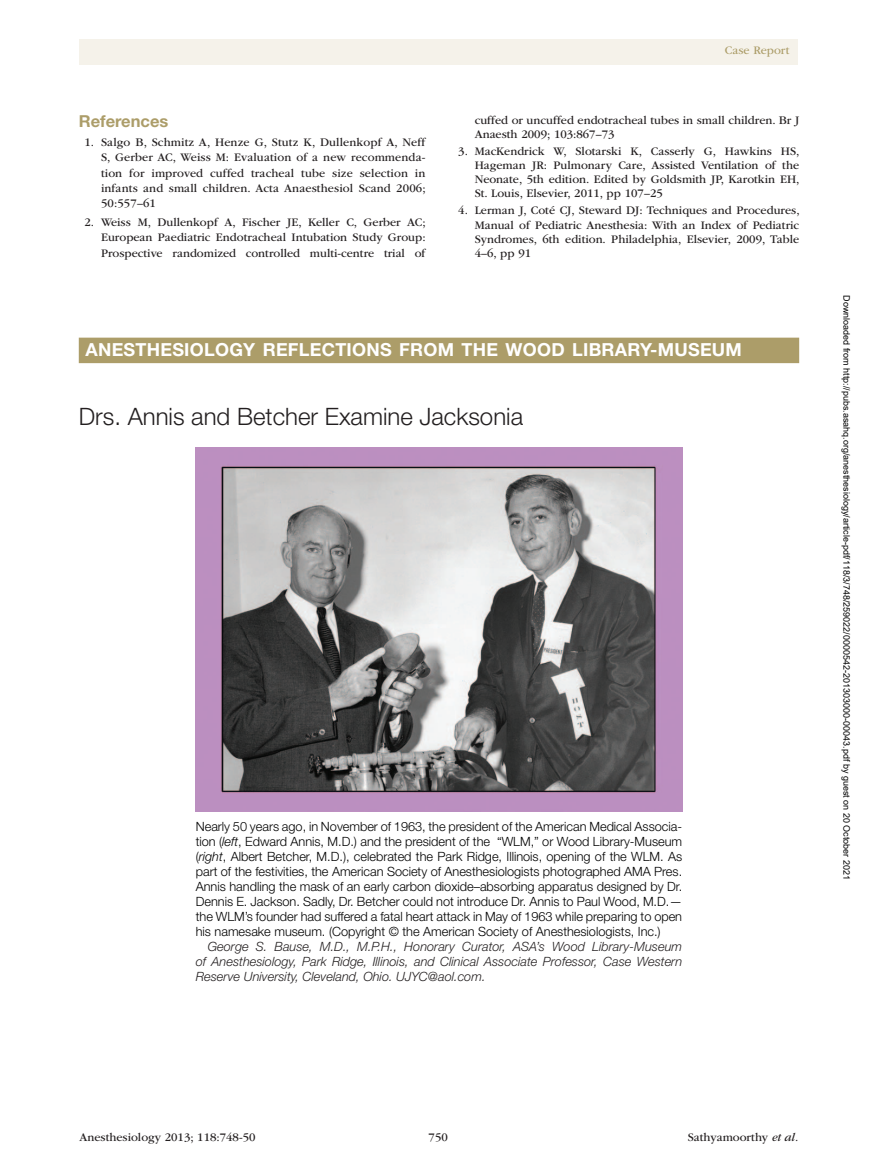
<style>
.page{position:relative;width:878px;height:1175px;background:#fff}
.page>*{position:absolute;margin:0;border:0;box-sizing:border-box;transform-origin:0 0}
.t1{font:300 24px "Helvetica Neue LT Std";color:#231f20}
.t2{font:700 18px "Helvetica Neue LT Std";letter-spacing:.015em;color:#fff}
.t3{font:700 16.5px "Helvetica Neue LT Std";color:#ac9d69}
.t4{font:300 12.75px/15px "Helvetica Neue";color:#000;text-align:justify}
.t5{font:italic 300 12.75px/15px "Helvetica Neue";color:#231f20;text-align:justify}
.t6{font:12px/14.1px "ITC Garamond Std";color:#231f20;text-align:justify}
.t7{font:12px "ITC Garamond Std";color:#ac9d69}
.t8{font:9px "Arial";color:#000}
.s1{font-style:italic}
</style>
<div class="page">
<div style="left:79px;top:39px;width:718px;height:25px;background:#f5f2ea"></div>
<img style="left:196px;top:447px;width:486px;height:364px">
<div style="left:79px;top:338px;width:720px;height:25px;background:#ac9d69"></div>
<h3 class="t3" style="left:79px;top:111px;width:91px">References</h3>
<p class="t6" style="left:101px;top:134px;width:326px;line-height:15.5px;text-indent:-16px">1. Salgo B, Schmitz A, Henze G, Stutz K, Dullenkopf A, Neff S, Gerber AC, Weiss M: Evaluation of a new recommenda&shy;tion for improved cuffed tracheal tube size selection in infants and small children. Acta Anaesthesiol Scand 2006; 50:557–61</p>
<p class="t6" style="left:101px;top:214px;width:326px;line-height:15.5px;text-indent:-16px">2. Weiss M, Dullenkopf A, Fischer JE, Keller C, Gerber AC; European Paediatric Endotracheal Intubation Study Group:<br>Prospective randomized controlled multi-centre trial of</p>
<p class="t7" style="left:724px;top:44px;width:66px">Case Report</p>
<p class="t6" style="left:474px;top:113px;width:326px">cuffed or uncuffed endotracheal tubes in small children. Br J<br>Anaesth 2009; 103:867–73</p>
<p class="t6" style="left:474px;top:144px;width:326px;text-indent:-16px">3. MacKendrick W, Slotarski K, Casserly G, Hawkins HS, Hageman JR: Pulmonary Care, Assisted Ventilation of the Neonate, 5th edition. Edited by Goldsmith JP, Karotkin EH, St. Louis, Elsevier, 2011, pp 107–25</p>
<p class="t6" style="left:474px;top:204px;width:326px;text-indent:-16px">4. Lerman J, Coté CJ, Steward DJ: Techniques and Procedures, Manual of Pediatric Anesthesia: With an Index of Pediatric Syndromes, 6th edition. Philadelphia, Elsevier, 2009, Table 4–6, pp 91</p>
<h2 class="t2" style="left:86px;top:338px;width:657px">ANESTHESIOLOGY REFLECTIONS FROM THE WOOD LIBRARY-MUSEUM</h2>
<h1 class="t1" style="left:79px;top:402px;width:446px">Drs. Annis and Betcher Examine Jacksonia</h1>
<p class="t4" style="left:196px;top:818px;width:488px">Nearly 50 years ago, in November of 1963, the president of the American Medical Associa&shy;tion (<span class="s1">left</span>, Edward Annis, M.D.) and the president of the “WLM,” or Wood Library-Museum (<span class="s1">right</span>, Albert Betcher, M.D.), celebrated the Park Ridge, Illinois, opening of the WLM. As part of the festivities, the American Society of Anesthesiologists photographed AMA Pres.<br>Annis handling the mask of an early carbon dioxide–absorbing apparatus designed by Dr.<br>Dennis E. Jackson. Sadly, Dr. Betcher could not introduce Dr. Annis to Paul Wood, M.D.— the WLM’s founder had suffered a fatal heart attack in May of 1963 while preparing to open his namesake museum. (Copyright © the American Society of Anesthesiologists, Inc.)</p>
<p class="t5" style="left:196px;top:938px;width:488px;text-indent:12px">George S. Bause, M.D., M.P.H., Honorary Curator, ASA’s Wood Library-Museum of Anesthesiology, Park Ridge, Illinois, and Clinical Associate Professor, Case Western Reserve University, Cleveland, Ohio. UJYC@aol.com.</p>
<p class="t8" style="left:850px;top:295px;width:586px;rotate:90deg">Downloaded from http://pubs.asahq.org/anesthesiology/article-pdf/118/3/748/259022/0000542-201303000-00043.pdf by guest on 20 October 2021</p>
<p class="t6" style="left:80px;top:1129px;width:177px">Anesthesiology 2013; 118:748-50</p>
<p class="t6" style="left:428px;top:1129px;width:21px">750</p>
<p class="t6" style="left:687px;top:1129px;width:112px">Sathyamoorthy <span class="s1">et al.</span></p>
</div>
